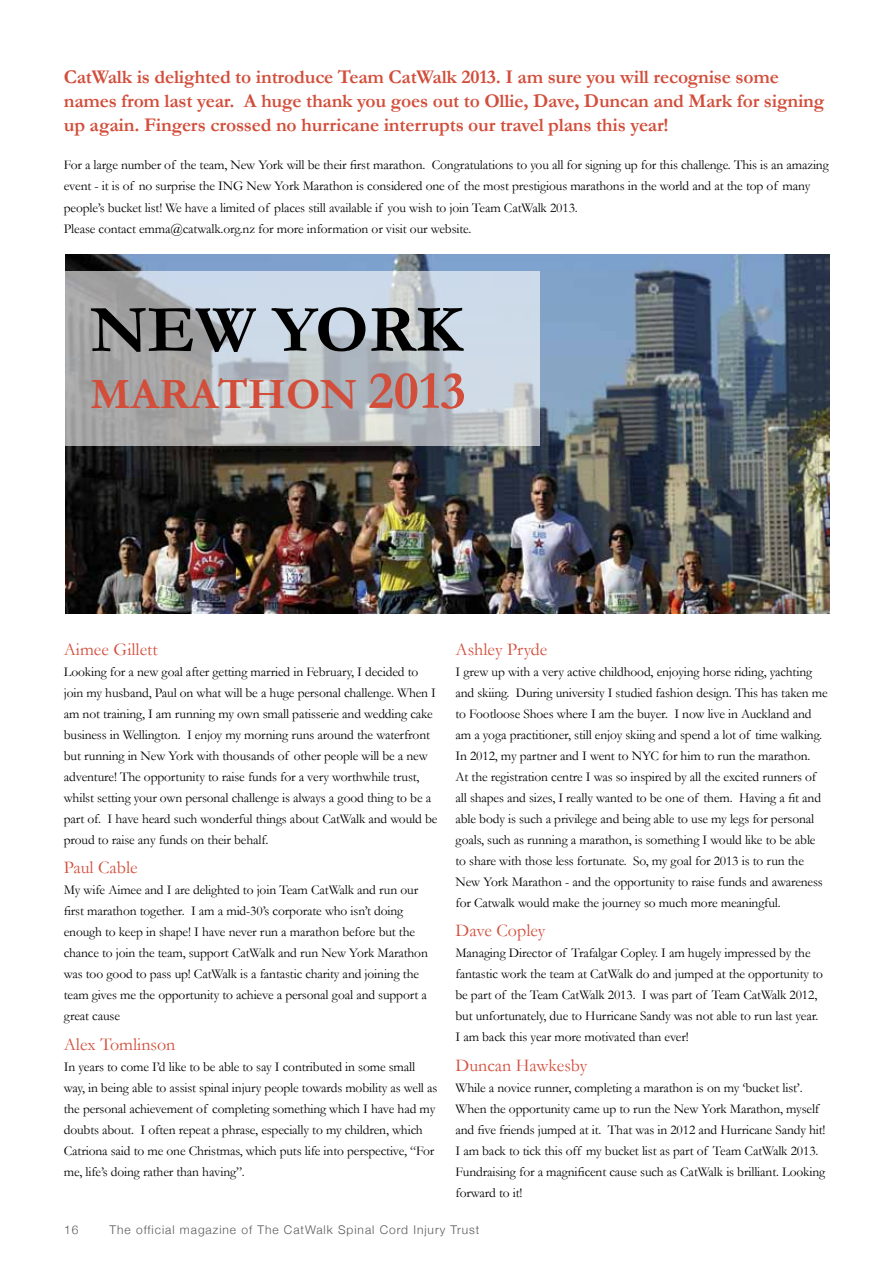
<style>
.page{position:relative;width:893px;height:1263px;background:#fff}
.page>*{position:absolute;margin:0;border:0;box-sizing:border-box;transform-origin:0 0}
.t1{font:700 67.5px "Garamond";color:#000}
.t2{font:700 43.65px "Garamond";color:#d24e3b}
.t3{font:700 19.5px/24px "Garamond";letter-spacing:-.01em;color:#d24e3b}
.t4{font:18px "Garamond";color:#d24e3b}
.t5{font:13.5px/21px "Garamond";letter-spacing:-.01em;color:#000}
.t6{font:300 12px "Helvetica Neue";letter-spacing:.08em;color:#58595b}
.s1{font-size:54px}
</style>
<div class="page">
<img style="left:65px;top:255px;width:764px;height:358px">
<svg style="left:65px;top:271px;width:475px;height:175px;background:#b9c0c6"></svg>
<p class="t3" style="left:64px;top:65px;width:762px">CatWalk is delighted to introduce Team CatWalk 2013. I am sure you will recognise some names from last year. A huge thank you goes out to Ollie, Dave, Duncan and Mark for signing up again. Fingers crossed no hurricane interrupts our travel plans this year!</p>
<p class="t5" style="left:64px;top:154px;width:766px">For a large number of the team, New York will be their first marathon. Congratulations to you all for signing up for this challenge. This is an amazing event - it is of no surprise the ING New York Marathon is considered one of the most prestigious marathons in the world and at the top of many people’s bucket list! We have a limited of places still available if you wish to join Team CatWalk 2013.<br>Please contact emma@catwalk.org.nz for more information or visit our website.</p>
<h1 class="t1" style="left:91px;top:284px;width:372px">NEW YORK</h1>
<h2 class="t2" style="left:91px;top:364px;width:377px">MARATHON <span class="s1">2013</span></h2>
<h3 class="t4" style="left:64px;top:637px;width:95px">Aimee Gillett</h3>
<p class="t5" style="left:64px;top:660px;width:375px">Looking for a new goal after getting married in February, I decided to join my husband, Paul on what will be a huge personal challenge. When I am not training, I am running my own small patisserie and wedding cake business in Wellington. I enjoy my morning runs around the waterfront but running in New York with thousands of other people will be a new adventure! The opportunity to raise funds for a very worthwhile trust, whilst setting your own personal challenge is always a good thing to be a part of. I have heard such wonderful things about CatWalk and would be proud to raise any funds on their behalf.</p>
<h3 class="t4" style="left:64px;top:855px;width:75px">Paul Cable</h3>
<p class="t5" style="left:64px;top:879px;width:366px">My wife Aimee and I are delighted to join Team CatWalk and run our first marathon together. I am a mid-30’s corporate who isn’t doing enough to keep in shape! I have never run a marathon before but the chance to join the team, support CatWalk and run New York Marathon was too good to pass up! CatWalk is a fantastic charity and joining the team gives me the opportunity to achieve a personal goal and support a great cause</p>
<h3 class="t4" style="left:64px;top:1032px;width:113px">Alex Tomlinson</h3>
<p class="t5" style="left:64px;top:1055px;width:375px">In years to come I’d like to be able to say I contributed in some small way, in being able to assist spinal injury people towards mobility as well as the personal achievement of completing something which I have had my doubts about. I often repeat a phrase, especially to my children, which Catriona said to me one Christmas, which puts life into perspective, “For me, life’s doing rather than having”.</p>
<h3 class="t4" style="left:455px;top:637px;width:93px">Ashley Pryde</h3>
<p class="t5" style="left:455px;top:660px;width:374px">I grew up with a very active childhood, enjoying horse riding, yachting and skiing. During university I studied fashion design. This has taken me to Footloose Shoes where I am the buyer. I now live in Auckland and am a yoga practitioner, still enjoy skiing and spend a lot of time walking.<br>In 2012, my partner and I went to NYC for him to run the marathon.<br>At the registration centre I was so inspired by all the excited runners of all shapes and sizes, I really wanted to be one of them. Having a fit and able body is such a privilege and being able to use my legs for personal goals, such as running a marathon, is something I would like to be able to share with those less fortunate. So, my goal for 2013 is to run the New York Marathon - and the opportunity to raise funds and awareness for Catwalk would make the journey so much more meaningful.</p>
<h3 class="t4" style="left:455px;top:918px;width:91px">Dave Copley</h3>
<p class="t5" style="left:455px;top:942px;width:369px">Managing Director of Trafalgar Copley. I am hugely impressed by the fantastic work the team at CatWalk do and jumped at the opportunity to be part of the Team CatWalk 2013. I was part of Team CatWalk 2012, but unfortunately, due to Hurricane Sandy was not able to run last year.<br>I am back this year more motivated than ever!</p>
<h3 class="t4" style="left:455px;top:1053px;width:133px">Duncan Hawkesby</h3>
<p class="t5" style="left:455px;top:1076px;width:372px">While a novice runner, completing a marathon is on my ‘bucket list’.<br>When the opportunity came up to run the New York Marathon, myself and five friends jumped at it. That was in 2012 and Hurricane Sandy hit!<br>I am back to tick this off my bucket list as part of Team CatWalk 2013.<br>Fundraising for a magnificent cause such as CatWalk is brilliant. Looking forward to it!</p>
<p class="t6" style="left:64px;top:1220px;width:16px">16</p>
<p class="t6" style="left:110px;top:1220px;width:371px">The official magazine of The CatWalk Spinal Cord Injury Trust</p>
</div>
